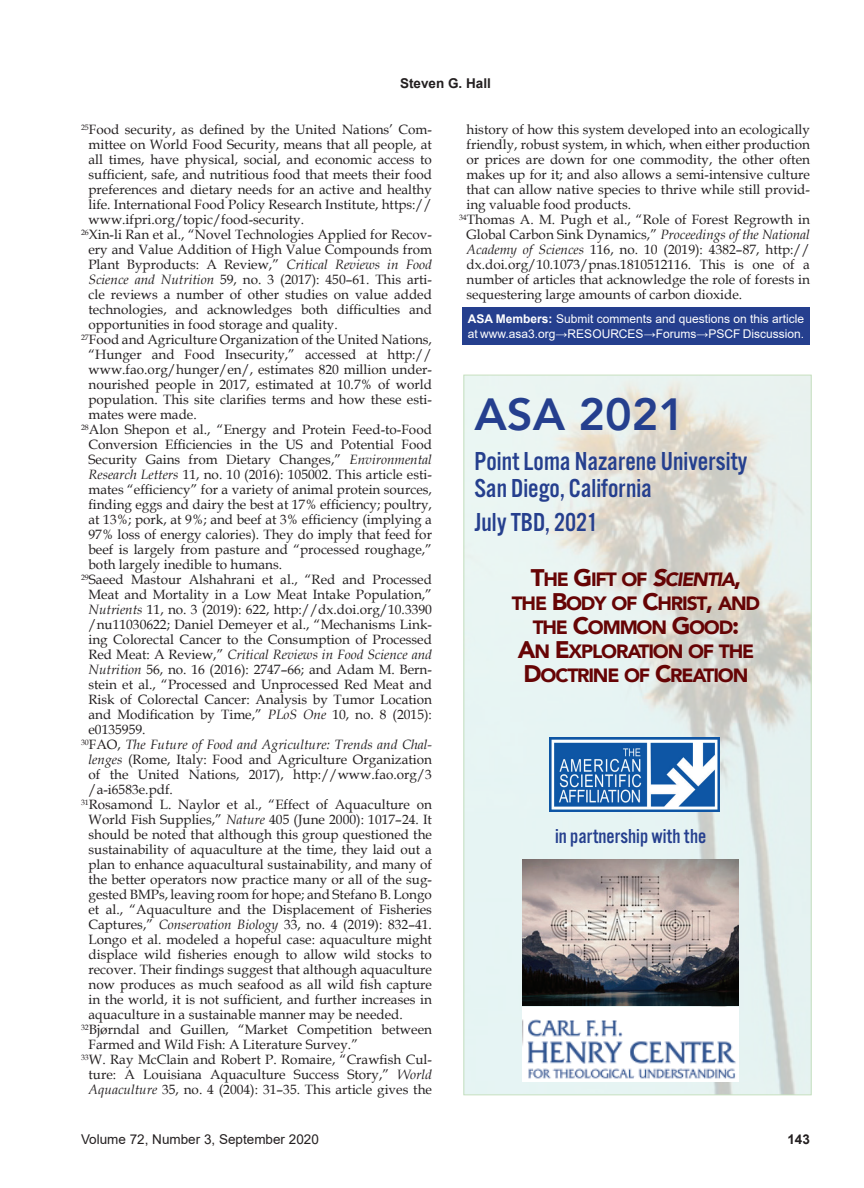
<style>
.page{position:relative;width:864px;height:1188px;background:#fff}
.page>*{position:absolute;margin:0;border:0;box-sizing:border-box;transform-origin:0 0}
.t1{font:800 45px "Avenir";color:#253f8e}
.t2{font:27px/27px "Alternate Got No 3 D";color:#253f8e}
.t3{font:21px "Alternate Got No 3 D";color:#253f8e}
.t4{font:19.2px/24px "Avenir Black SC800";letter-spacing:-.06em;color:#660405;text-align:center}
.t5{font:13.5px "Book Antiqua";color:#231f20}
.t6{font:italic 13.5px "Book Antiqua";color:#231f20}
.t7{font:13.5px "Arial";color:#231f20}
.t8{font:700 13.5px "Arial";color:#231f20}
.t9{font:12px/15px "Arial";color:#fff}
.s1{font-style:italic}
.s2{font-style:normal}
.s3{font-weight:700}
.s4{font-family:"Book Antiqua"}
.s5{font-size:24px}
.s6{font-family:"Avenir Black Oblique SC800";font-size:24px}
.s7{font-family:"Avenir Black Oblique SC800"}
</style>
<div class="page">
<div style="left:462px;top:307px;width:348px;height:38px;background:#253f8e"></div>
<img style="left:466px;top:377px;width:343px;height:716px">
<img style="left:549px;top:737px;width:171px;height:75px">
<img style="left:523px;top:859px;width:216px;height:222px">
<p class="t8" style="left:400px;top:74px;width:92px">Steven G. Hall</p>
<p class="t5" style="left:81px;top:120px;width:353px"><sup>25</sup>Food security, as defined by the United Nations’ Com-</p>
<p class="t5" style="left:89px;top:135px;width:345px">mittee on World Food Security, means that all people, at</p>
<p class="t5" style="left:89px;top:150px;width:345px">all times, have physical, social, and economic access to</p>
<p class="t5" style="left:89px;top:165px;width:345px">sufficient, safe, and nutritious food that meets their food</p>
<p class="t5" style="left:89px;top:180px;width:345px">preferences and dietary needs for an active and healthy</p>
<p class="t5" style="left:89px;top:195px;width:345px">life. International Food Policy Research Institute, https://</p>
<p class="t5" style="left:89px;top:210px;width:217px">www.ifpri.org/topic/food-security.</p>
<p class="t5" style="left:81px;top:225px;width:353px"><sup>26</sup>Xin-li Ran et al., “Novel Technologies Applied for Recov-</p>
<p class="t5" style="left:89px;top:240px;width:345px">ery and Value Addition of High Value Compounds from</p>
<p class="t5" style="left:89px;top:255px;width:345px">Plant Byproducts: A Review,” <span class="s1">Critical Reviews in Food</span></p>
<p class="t5" style="left:89px;top:270px;width:345px"><span class="s1">Science and Nutrition</span> 59, no. 3 (2017): 450–61. This arti-</p>
<p class="t5" style="left:89px;top:285px;width:345px">cle reviews a number of other studies on value added</p>
<p class="t5" style="left:89px;top:300px;width:345px">technologies, and acknowledges both difficulties and</p>
<p class="t5" style="left:89px;top:315px;width:251px">opportunities in food storage and quality.</p>
<p class="t5" style="left:81px;top:330px;width:352px"><sup>27</sup>Food and Agriculture Organization of the United Nations,</p>
<p class="t5" style="left:89px;top:345px;width:345px">“Hunger and Food Insecurity,” accessed at http://</p>
<p class="t5" style="left:89px;top:360px;width:345px">www.fao.org/hunger/en/, estimates 820 million under-</p>
<p class="t5" style="left:89px;top:375px;width:345px">nourished people in 2017, estimated at 10.7% of world</p>
<p class="t5" style="left:89px;top:390px;width:345px">population. This site clarifies terms and how these esti-</p>
<p class="t5" style="left:89px;top:405px;width:110px">mates were made.</p>
<p class="t5" style="left:81px;top:420px;width:352px"><sup>28</sup>Alon Shepon et al., “Energy and Protein Feed-to-Food</p>
<p class="t5" style="left:89px;top:435px;width:345px">Conversion Efficiencies in the US and Potential Food</p>
<p class="t5" style="left:89px;top:450px;width:345px">Security Gains from Dietary Changes,” <span class="s1">Environmental</span></p>
<p class="t5" style="left:89px;top:465px;width:345px"><span class="s1">Research Letters</span> 11, no. 10 (2016): 105002. This article esti-</p>
<p class="t5" style="left:89px;top:480px;width:345px">mates “efficiency” for a variety of animal protein sources,</p>
<p class="t5" style="left:89px;top:495px;width:345px">finding eggs and dairy the best at 17% efficiency; poultry,</p>
<p class="t5" style="left:89px;top:510px;width:345px">at 13%; pork, at 9%; and beef at 3% efficiency (implying a</p>
<p class="t5" style="left:89px;top:525px;width:345px">97% loss of energy calories). They do imply that feed for</p>
<p class="t5" style="left:89px;top:540px;width:345px">beef is largely from pasture and “processed roughage,”</p>
<p class="t5" style="left:89px;top:555px;width:195px">both largely inedible to humans.</p>
<p class="t5" style="left:81px;top:570px;width:353px"><sup>29</sup>Saeed Mastour Alshahrani et al., “Red and Processed</p>
<p class="t5" style="left:89px;top:585px;width:345px">Meat and Mortality in a Low Meat Intake Population,”</p>
<p class="t5" style="left:89px;top:600px;width:345px"><span class="s1">Nutrients</span> 11, no. 3 (2019): 622, http://dx.doi.org/10.3390</p>
<p class="t5" style="left:89px;top:615px;width:345px">/nu11030622; Daniel Demeyer et al., “Mechanisms Link-</p>
<p class="t5" style="left:89px;top:630px;width:345px">ing Colorectal Cancer to the Consumption of Processed</p>
<p class="t6" style="left:89px;top:645px;width:345px"><span class="s2">Red Meat: A Review,”</span> Critical Reviews in Food Science and</p>
<p class="t5" style="left:89px;top:660px;width:345px"><span class="s1">Nutrition</span> 56, no. 16 (2016): 2747–66; and Adam M. Bern-</p>
<p class="t5" style="left:89px;top:675px;width:345px">stein et al., “Processed and Unprocessed Red Meat and</p>
<p class="t5" style="left:89px;top:690px;width:345px">Risk of Colorectal Cancer: Analysis by Tumor Location</p>
<p class="t5" style="left:89px;top:705px;width:345px">and Modification by Time,” <span class="s1">PLoS One</span> 10, no. 8 (2015):</p>
<p class="t5" style="left:89px;top:720px;width:59px">e0135959.</p>
<p class="t6" style="left:81px;top:735px;width:352px"><sup>30</sup><span class="s2">FAO,</span> The Future of Food and Agriculture: Trends and Chal-</p>
<p class="t5" style="left:88px;top:750px;width:345px"><span class="s1">lenges</span> (Rome, Italy: Food and Agriculture Organization</p>
<p class="t5" style="left:88px;top:765px;width:345px">of the United Nations, 2017), http://www.fao.org/3</p>
<p class="t5" style="left:88px;top:780px;width:86px">/a-i6583e.pdf.</p>
<p class="t5" style="left:81px;top:795px;width:353px"><sup>31</sup>Rosamond L. Naylor et al., “Effect of Aquaculture on</p>
<p class="t5" style="left:89px;top:810px;width:345px">World Fish Supplies,” <span class="s1">Nature</span> 405 (June 2000): 1017–24. It</p>
<p class="t5" style="left:89px;top:825px;width:345px">should be noted that although this group questioned the</p>
<p class="t5" style="left:89px;top:840px;width:345px">sustainability of aquaculture at the time, they laid out a</p>
<p class="t5" style="left:89px;top:855px;width:345px">plan to enhance aquacultural sustainability, and many of</p>
<p class="t5" style="left:89px;top:870px;width:345px">the better operators now practice many or all of the sug-</p>
<p class="t5" style="left:89px;top:885px;width:345px">gested BMPs, leaving room for hope; and Stefano B. Longo</p>
<p class="t5" style="left:89px;top:900px;width:345px">et al., “Aquaculture and the Displacement of Fisheries</p>
<p class="t5" style="left:89px;top:915px;width:345px">Captures,” <span class="s1">Conservation Biology</span> 33, no. 4 (2019): 832–41.</p>
<p class="t5" style="left:89px;top:930px;width:345px">Longo et al. modeled a hopeful case: aquaculture might</p>
<p class="t5" style="left:89px;top:945px;width:345px">displace wild fisheries enough to allow wild stocks to</p>
<p class="t5" style="left:89px;top:960px;width:345px">recover. Their findings suggest that although aquaculture</p>
<p class="t5" style="left:89px;top:975px;width:345px">now produces as much seafood as all wild fish capture</p>
<p class="t5" style="left:89px;top:990px;width:345px">in the world, it is not sufficient, and further increases in</p>
<p class="t5" style="left:89px;top:1005px;width:316px">aquaculture in a sustainable manner may be needed.</p>
<p class="t5" style="left:81px;top:1020px;width:352px"><sup>32</sup>Bjørndal and Guillen, “Market Competition between</p>
<p class="t5" style="left:89px;top:1035px;width:271px">Farmed and Wild Fish: A Literature Survey.”</p>
<p class="t5" style="left:81px;top:1050px;width:353px"><sup>33</sup>W. Ray McClain and Robert P. Romaire, “Crawfish Cul-</p>
<p class="t5" style="left:89px;top:1065px;width:345px">ture: A Louisiana Aquaculture Success Story,” <span class="s1">World</span></p>
<p class="t5" style="left:89px;top:1080px;width:345px"><span class="s1">Aquaculture</span> 35, no. 4 (2004): 31–35. This article gives the</p>
<p class="t5" style="left:467px;top:120px;width:345px">history of how this system developed into an ecologically</p>
<p class="t5" style="left:467px;top:135px;width:345px">friendly, robust system, in which, when either production</p>
<p class="t5" style="left:467px;top:150px;width:345px">or prices are down for one commodity, the other often</p>
<p class="t5" style="left:467px;top:165px;width:345px">makes up for it; and also allows a semi-intensive culture</p>
<p class="t5" style="left:467px;top:180px;width:345px">that can allow native species to thrive while still provid-</p>
<p class="t5" style="left:467px;top:195px;width:166px">ing valuable food products.</p>
<p class="t5" style="left:459px;top:210px;width:353px"><sup>34</sup>Thomas A. M. Pugh et al., “Role of Forest Regrowth in</p>
<p class="t5" style="left:467px;top:225px;width:345px">Global Carbon Sink Dynamics,” <span class="s1">Proceedings of the National</span></p>
<p class="t5" style="left:467px;top:240px;width:345px"><span class="s1">Academy of Sciences</span> 116, no. 10 (2019): 4382–87, http://</p>
<p class="t5" style="left:467px;top:255px;width:345px">dx.doi.org/10.1073/pnas.1810512116. This is one of a</p>
<p class="t5" style="left:467px;top:270px;width:345px">number of articles that acknowledge the role of forests in</p>
<p class="t5" style="left:467px;top:285px;width:277px">sequestering large amounts of carbon dioxide.</p>
<p class="t9" style="left:468px;top:311px;width:338px"><span class="s3">ASA Members:</span> Submit comments and questions on this article at www.asa3.org<span class="s4">→</span>RESOURCES<span class="s4">→</span>Forums<span class="s4">→</span>PSCF Discussion.</p>
<h1 class="t1" style="left:474px;top:379px;width:212px">ASA 2021</h1>
<h2 class="t2" style="left:474px;top:448px;width:275px">Point Loma Nazarene University<br>San Diego, California</h2>
<h2 class="t2" style="left:474px;top:508px;width:125px">July TBD, 2021</h2>
<h3 class="t4" style="left:512px;top:566px;width:250px"><span class="s5">T</span>HE <span class="s5">G</span>IFT OF <span class="s6">S</span><span class="s7">CIENTIA</span><span class="s5">,<br></span>THE <span class="s5">B</span>ODY OF <span class="s5">C</span>HRIST<span class="s5">,</span> AND<br>THE <span class="s5">C</span>OMMON <span class="s5">G</span>OOD<span class="s5">:<br>A</span>N <span class="s5">E</span>XPLORATION OF THE<br><span class="s5">D</span>OCTRINE OF <span class="s5">C</span>REATION</h3>
<h3 class="t3" style="left:555px;top:825px;width:153px">in partnership with the</h3>
<p class="t7" style="left:81px;top:1130px;width:239px">Volume 72, Number 3, September 2020</p>
<p class="t8" style="left:787px;top:1130px;width:24px">143</p>
</div>
